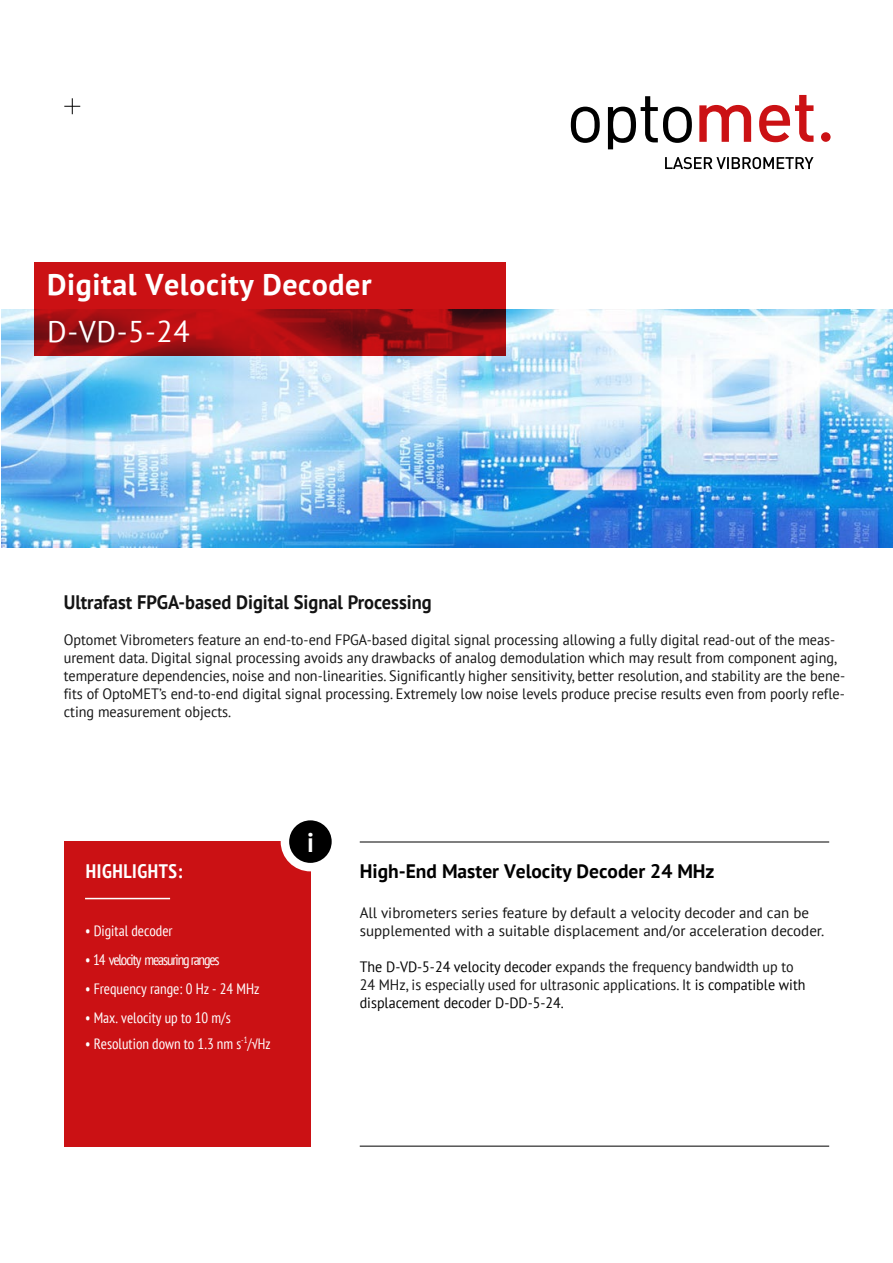
<style>
.page{position:relative;width:893px;height:1263px;background:#fff}
.page>*{position:absolute;margin:0;border:0;box-sizing:border-box;transform-origin:0 0}
.t1{font:700 30px "PT Sans";letter-spacing:.02em;color:#fff}
.t2{font:30px "PT Sans";color:#fff}
.t3{font:700 condensed 27.3px "PT Sans";color:#fff}
.t4{font:700 19.5px "PT Sans";color:#141414;scale:.95 1}
.t5{font:700 19.5px "PT Sans";color:#000}
.t6{font:700 condensed 19.5px "PT Sans";letter-spacing:.03em;color:#fff}
.t7{font:15px/18px "PT Sans";color:#141414;scale:.95 1}
.t8{font:15px/18px "PT Sans";color:#141414;scale:.94 1}
.t9{font:15px/18px "PT Sans";color:#141414}
.t10{font:condensed 15px "PT Sans";color:#fff}
.t11{font:condensed 15px "PT Sans";letter-spacing:-.075em;color:#fff}
.s1{color:#000}
</style>
<div class="page">
<img style="left:1px;top:309px;width:892px;height:238px">
<svg style="left:34px;top:262px;width:472px;height:94px;background:#b40f13"></svg>
<svg style="left:64px;top:98px;width:16px;height:16px"></svg>
<hr style="left:360px;top:842px;width:469px;height:1px;background:#000">
<hr style="left:360px;top:1146px;width:469px;height:1px;background:#000">
<div style="left:64px;top:842px;width:246px;height:305px;background:#cb1114"></div>
<hr style="left:85px;top:898px;width:85px;height:1px;background:#fff">
<div style="left:281px;top:812px;width:59px;height:59px;background:#fff;border-radius:50%"></div>
<div style="left:289px;top:820px;width:43px;height:43px;background:#000;border-radius:50%"></div>
<svg style="left:571px;top:96px;width:121px;height:53px"></svg>
<svg style="left:699px;top:95px;width:114px;height:47px"></svg>
<svg style="left:665px;top:157px;width:148px;height:12px"></svg>
<div style="left:821px;top:132px;width:10px;height:10px;background:#cb1114;border-radius:50%"></div>
<h1 class="t1" style="left:47px;top:265px;width:326px">Digital Velocity Decoder</h1>
<h1 class="t2" style="left:47px;top:312px;width:144px">D-VD-5-24</h1>
<h3 class="t4" style="left:64px;top:589px;width:389px">Ultrafast FPGA-based Digital Signal Processing</h3>
<p class="t7" style="left:64px;top:630px;width:824px">Optomet Vibrometers feature an end-to-end FPGA-based digital signal processing allowing a fully digital read-out of the meas&shy;urement data. Digital signal processing avoids any drawbacks of analog demodulation which may result from component aging, temperature dependencies, noise and non-linearities. Significantly higher sensitivity, better resolution, and stability are the bene&shy;fits of OptoMET’s end-to-end digital signal processing. Extremely low noise levels produce precise results even from poorly refle&shy;cting measurement objects.</p>
<h3 class="t6" style="left:86px;top:858px;width:98px">HIGHLIGHTS:</h3>
<p class="t10" style="left:85px;top:921px;width:89px">• Digital decoder</p>
<p class="t11" style="left:85px;top:950px;width:136px">• 14 velocity measuring ranges</p>
<p class="t10" style="left:85px;top:979px;width:176px">• Frequency range: 0 Hz - 24 MHz</p>
<p class="t10" style="left:85px;top:1008px;width:147px">• Max. velocity up to 10 m/s</p>
<p class="t10" style="left:85px;top:1034px;width:187px">• Resolution down to 1.3 nm s<sup>-1</sup>/√Hz</p>
<h2 class="t3" style="left:307px;top:824px;width:8px">i</h2>
<h3 class="t5" style="left:360px;top:858px;width:356px">High-End Master Velocity Decoder 24 MHz</h3>
<p class="t9" style="left:360px;top:903px;width:466px">All vibrometers series feature by default a velocity decoder and can be supplemented with a suitable displacement and/or acceleration decoder.</p>
<p class="t8" style="left:360px;top:957px;width:476px"><span class="s1">The D-VD-5-24 velocity decoder</span> expands the frequency bandwidth up to<br>24 MHz, is especially used for ultrasonic applications. It <span class="s1">is compatible with displacement decoder D-DD-5-24.</span></p>
</div>
